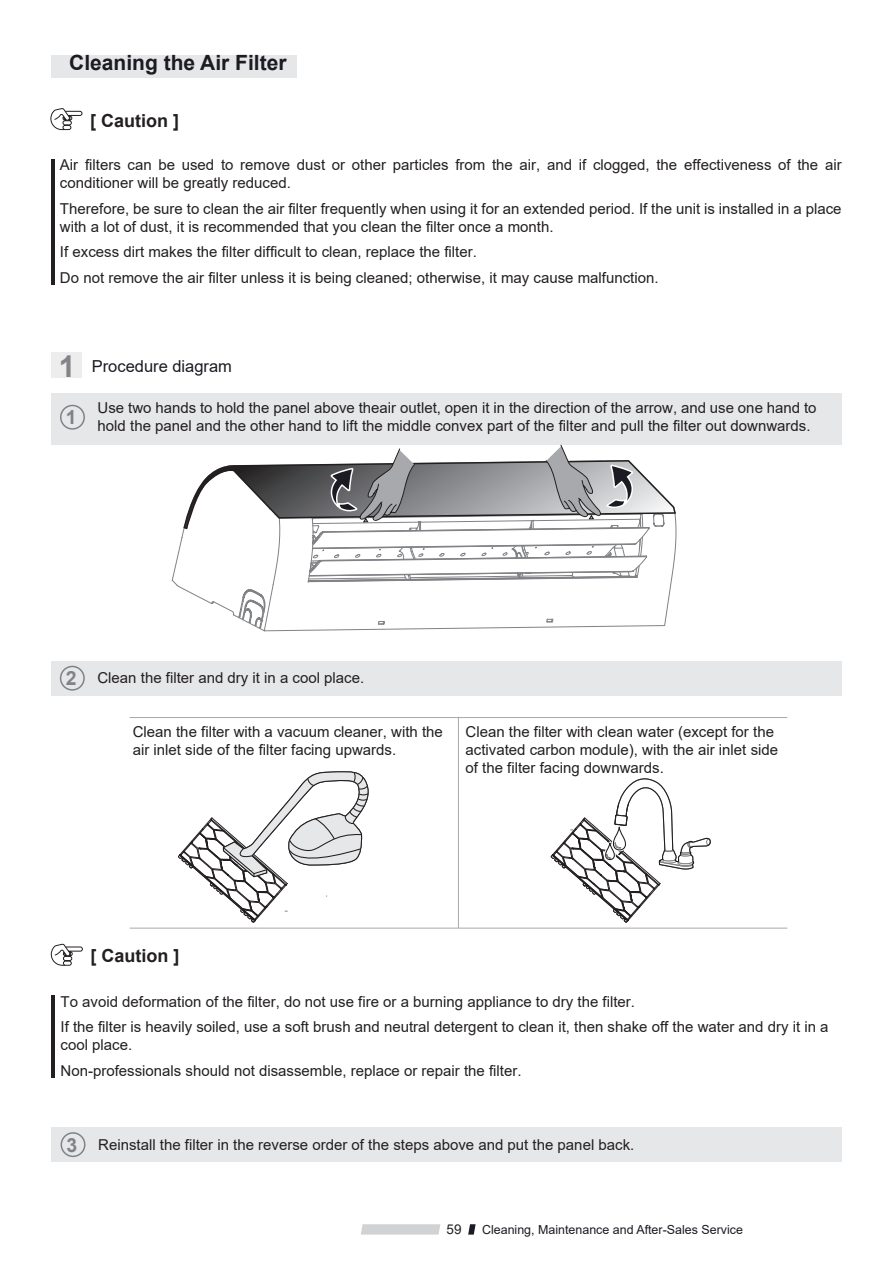
<style>
.page{position:relative;width:893px;height:1263px;background:#fff}
.page>*{position:absolute;margin:0;border:0;box-sizing:border-box;transform-origin:0 0}
.t1{font:700 21px "Arial";color:#1c1a22}
.t2{font:700 19.5px "Arial";color:#808285}
.t3{font:700 18px "Arial";color:#231f20}
.t4{font:16.5px "Arial";color:#1c1a22}
.t5{font:15px/18px "Arial";color:#231f20}
.t6{font:13.5px "Arial";color:#231f20}
.t7{font:12.45px "Arial";color:#1c1a22}
.s1{font-weight:700;font-size:30.15px}
.s2{font-weight:700;font-size:19.5px;color:#808285}
</style>
<div class="page">
<svg style="left:361px;top:1224px;width:79px;height:10px"></svg>
<svg style="left:468px;top:1224px;width:8px;height:10px"></svg>
<div style="left:52px;top:1127px;width:790px;height:35px;background:#e6e7e9"></div>
<svg style="left:61px;top:1132px;width:24px;height:25px"></svg>
<hr style="left:51px;top:159px;width:4px;height:126px;background:#231f20">
<div style="left:51px;top:55px;width:245px;height:23px;background:#e6e7e9"></div>
<hr style="left:52px;top:995px;width:3px;height:82px;background:#231f20">
<div style="left:51px;top:352px;width:30px;height:25px;background:#ededed"></div>
<div style="left:51px;top:393px;width:791px;height:51px;background:#e6e7e9"></div>
<svg style="left:60px;top:405px;width:25px;height:25px"></svg>
<div style="left:51px;top:661px;width:791px;height:34px;background:#e6e7e9"></div>
<svg style="left:60px;top:666px;width:25px;height:25px"></svg>
<hr style="left:130px;top:928px;width:657px;height:1px;background:#a8a9ad">
<hr style="left:130px;top:717px;width:657px;height:1px;background:#a8a9ad">
<hr style="left:458px;top:717px;width:1px;height:211px;background:#a8a9ad">
<svg style="left:550px;top:778px;width:162px;height:151px"></svg>
<svg style="left:178px;top:771px;width:191px;height:152px"></svg>
<svg style="left:171px;top:444px;width:506px;height:187px"></svg>
<svg style="left:50px;top:108px;width:33px;height:22px"></svg>
<svg style="left:51px;top:943px;width:32px;height:23px"></svg>
<h1 class="t1" style="left:69px;top:48px;width:219px">Cleaning the Air Filter</h1>
<p class="t3" style="left:90px;top:108px;width:90px">[ Caution ]</p>
<p class="t5" style="left:60px;top:156px;width:783px">Air filters can be used to remove dust or other particles from the air, and if clogged, the effectiveness of the air conditioner will be greatly reduced.</p>
<p class="t5" style="left:60px;top:199px;width:783px">Therefore, be sure to clean the air filter frequently when using it for an extended period. If the unit is installed in a place with a lot of dust, it is recommended that you clean the filter once a month.</p>
<p class="t5" style="left:60px;top:239px;width:600px;line-height:25.5px">If excess dirt makes the filter difficult to clean, replace the filter.<br>Do not remove the air filter unless it is being cleaned; otherwise, it may cause malfunction.</p>
<p class="t4" style="left:58px;top:355px;width:175px"><span class="s1">1</span> Procedure diagram</p>
<p class="t5" style="left:98px;top:399px;width:720px">Use two hands to hold the panel above theair outlet, open it in the direction of the arrow, and use one hand to hold the panel and the other hand to lift the middle convex part of the filter and pull the filter out downwards.</p>
<h2 class="t2" style="left:66px;top:403px;width:12px">1</h2>
<p class="t5" style="left:66px;top:669px;width:300px"><span class="s2">2</span> Clean the filter and dry it in a cool place.</p>
<p class="t5" style="left:133px;top:723px;width:312px">Clean the filter with a vacuum cleaner, with the air inlet side of the filter facing upwards.</p>
<p class="t5" style="left:465px;top:723px;width:314px">Clean the filter with clean water (except for the activated carbon module), with the air inlet side of the filter facing downwards.</p>
<p class="t3" style="left:90px;top:943px;width:90px">[ Caution ]</p>
<p class="t5" style="left:61px;top:988px;width:769px;line-height:25.5px">To avoid deformation of the filter, do not use fire or a burning appliance to dry the filter.<br>If the filter is heavily soiled, use a soft brush and neutral detergent to clean it, then shake off the water and dry it in a</p>
<p class="t5" style="left:61px;top:1032px;width:463px;line-height:25.5px">cool place.<br>Non-professionals should not disassemble, replace or repair the filter.</p>
<p class="t5" style="left:67px;top:1135px;width:569px"><span class="s2">3</span> Reinstall the filter in the reverse order of the steps above and put the panel back.</p>
<p class="t6" style="left:447px;top:1220px;width:17px">59</p>
<p class="t7" style="left:482px;top:1221px;width:262px">Cleaning, Maintenance and After-Sales Service</p>
</div>
